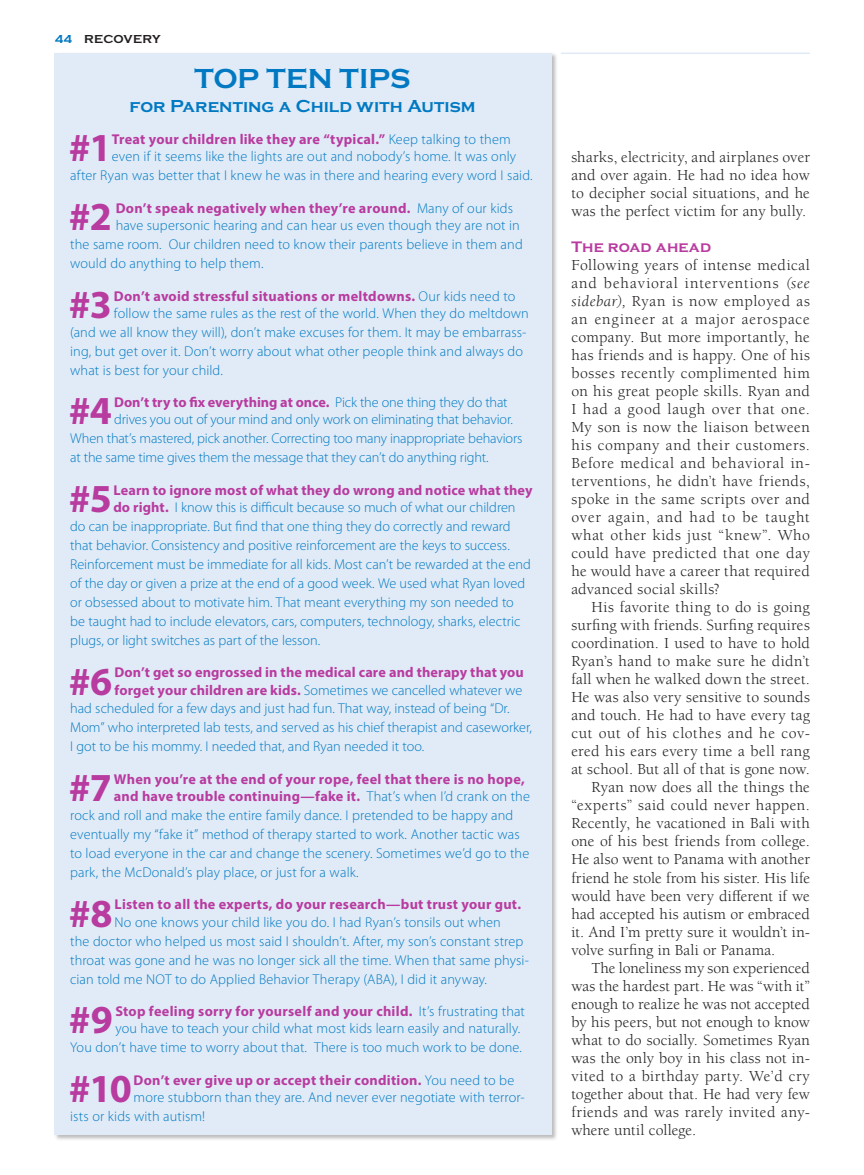
<style>
.page{position:relative;width:864px;height:1175px;background:#fff}
.page>*{position:absolute;margin:0;border:0;box-sizing:border-box;transform-origin:0 0}
.t1{font:700 39.9px "Myriad Pro";color:#b83b9f}
.t2{font:700 28.5px "Copperplate EF";color:#0079c2}
.t3{font:700 18px "Copperplate EF";color:#0079c2}
.t4{font:15.75px/18px "Berkeley Pro";letter-spacing:.015em;color:#231f20;text-align:justify}
.t5{font:15.75px "Berkeley Pro";letter-spacing:-.005em;color:#231f20}
.t6{font:15.75px "Berkeley Pro";letter-spacing:.04em;color:#231f20}
.t7{font:700 15.75px "Copperplate EF";letter-spacing:.02em;color:#b83b9f}
.t8{font:300 14.25px/18.9px "Myriad Pro";letter-spacing:.005em;color:#0079c2}
.t9{font:700 14.25px/17.2px "Myriad Pro";letter-spacing:.015em;color:#b83b9f}
.t10{font:700 12px "Copperplate EF";letter-spacing:.015em;color:#231f20}
.s1{color:#0079c2}
.s2{font-weight:700;color:#b83b9f}
.s3{font-weight:300;color:#0079c2}
.s4{font-style:italic}
</style>
<div class="page">
<hr style="left:561px;top:53px;width:249px;height:1px;background:#e1ebf7">
<div style="left:54px;top:52px;width:504px;height:1089px;background:#231f20;opacity:.3"></div>
<div style="left:54px;top:53px;width:497px;height:1081px;background:#e1ebf7"></div>
<p class="t10" style="left:55px;top:32px;width:107px"><span class="s1">44</span> RECOVERY</p>
<h2 class="t2" style="left:194px;top:63px;width:218px">TOP TEN TIPS</h2>
<p class="t3" style="left:130px;top:95px;width:347px">for Parenting a Child with Autism</p>
<h1 class="t1" style="left:69px;top:122px;width:44px">#1</h1>
<p class="t8" style="left:112px;top:131px;width:406px;line-height:17.2px"><span class="s2">Treat your children like they are “typical.”</span> Keep talking to them even if it seems like the lights are out and nobody’s home. It was only</p>
<p class="t8" style="left:70px;top:166px;width:464px">after Ryan was better that I knew he was in there and hearing every word I said.</p>
<h1 class="t1" style="left:69px;top:191px;width:45px">#2</h1>
<p class="t8" style="left:116px;top:199px;width:406px;line-height:17.2px"><span class="s2">Don’t speak negatively when they’re around.</span> Many of our kids have supersonic hearing and can hear us even though they are not in</p>
<p class="t8" style="left:70px;top:235px;width:454px">the same room. Our children need to know their parents believe in them and would do anything to help them.</p>
<h1 class="t1" style="left:69px;top:278px;width:45px">#3</h1>
<p class="t8" style="left:114px;top:287px;width:416px;line-height:17.2px"><span class="s2">Don’t avoid stressful situations or meltdowns.</span> Our kids need to follow the same rules as the rest of the world. When they do meltdown</p>
<p class="t8" style="left:70px;top:322px;width:458px">(and we all know they will), don’t make excuses for them. It may be embarrass&shy;ing, but get over it. Don’t worry about what other people think and always do what is best for your child.</p>
<h1 class="t1" style="left:69px;top:385px;width:45px">#4</h1>
<p class="t8" style="left:114px;top:393px;width:400px;line-height:17.2px"><span class="s2">Don’t try to fix everything at once.</span> Pick the one thing they do that drives you out of your mind and only work on eliminating that behavior.</p>
<p class="t8" style="left:70px;top:429px;width:454px">When that’s mastered, pick another. Correcting too many inappropriate behaviors at the same time gives them the message that they can’t do anything right.</p>
<h1 class="t1" style="left:69px;top:472px;width:45px">#5</h1>
<p class="t9" style="left:113px;top:481px;width:421px">Learn to ignore most of what they do wrong and notice what they do right. <span class="s3">I know this is difficult because so much of what our children</span></p>
<p class="t8" style="left:70px;top:516px;width:462px">do can be inappropriate. But find that one thing they do correctly and reward that behavior. Consistency and positive reinforcement are the keys to success.<br>Reinforcement must be immediate for all kids. Most can’t be rewarded at the end of the day or given a prize at the end of a good week. We used what Ryan loved or obsessed about to motivate him. That meant everything my son needed to be taught had to include elevators, cars, computers, technology, sharks, electric plugs, or light switches as part of the lesson.</p>
<h1 class="t1" style="left:69px;top:655px;width:45px">#6</h1>
<p class="t9" style="left:114px;top:663px;width:411px">Don’t get so engrossed in the medical care and therapy that you forget your children are kids. <span class="s3">Sometimes we cancelled whatever we</span></p>
<p class="t8" style="left:70px;top:699px;width:463px">had scheduled for a few days and just had fun. That way, instead of being “Dr.<br>Mom” who interpreted lab tests, and served as his chief therapist and caseworker,<br>I got to be his mommy. I needed that, and Ryan needed it too.</p>
<h1 class="t1" style="left:69px;top:761px;width:45px">#7</h1>
<p class="t9" style="left:114px;top:770px;width:418px">When you’re at the end of your rope, feel that there is no hope, and have trouble continuing—fake it. <span class="s3">That’s when I’d crank on the</span></p>
<p class="t8" style="left:70px;top:805px;width:461px">rock and roll and make the entire family dance. I pretended to be happy and eventually my “fake it” method of therapy started to work. Another tactic was to load everyone in the car and change the scenery. Sometimes we’d go to the park, the McDonald’s play place, or just for a walk.</p>
<h1 class="t1" style="left:69px;top:887px;width:45px">#8</h1>
<p class="t9" style="left:115px;top:895px;width:408px">Listen to all the experts, do your research—but trust your gut.</p>
<p class="t8" style="left:70px;top:912px;width:460px;text-indent:44px">No one knows your child like you do. I had Ryan’s tonsils out when<br>the doctor who helped us most said I shouldn’t. After, my son’s constant strep throat was gone and he was no longer sick all the time. When that same physi&shy;cian told me NOT to do Applied Behavior Therapy (ABA), I did it anyway.</p>
<h1 class="t1" style="left:69px;top:993px;width:46px">#9</h1>
<p class="t8" style="left:115px;top:1002px;width:411px;line-height:17.2px"><span class="s2">Stop feeling sorry for yourself and your child.</span> It’s frustrating that you have to teach your child what most kids learn easily and naturally.</p>
<p class="t8" style="left:70px;top:1038px;width:453px">You don’t have time to worry about that. There is too much work to be done.</p>
<h1 class="t1" style="left:69px;top:1062px;width:65px">#10</h1>
<p class="t8" style="left:134px;top:1071px;width:393px;line-height:17.2px"><span class="s2">Don’t ever give up or accept their condition.</span> You need to be more stubborn than they are. And never ever negotiate with terror-</p>
<p class="t8" style="left:70px;top:1106px;width:136px">ists or kids with autism!</p>
<p class="t4" style="left:571px;top:148px;width:240px">sharks, electricity, and airplanes over and over again. He had no idea how to decipher social situations, and he was the perfect victim for any bully.</p>
<p class="t7" style="left:571px;top:238px;width:141px">The road ahead</p>
<p class="t4" style="left:571px;top:256px;width:240px">Following years of intense medical and behavioral interventions <span class="s4">(see sidebar),</span> Ryan is now employed as an engineer at a major aerospace company. But more importantly, he has friends and is happy. One of his bosses recently complimented him on his great people skills. Ryan and I had a good laugh over that one.<br>My son is now the liaison between his company and their customers.<br>Before medical and behavioral in&shy;terventions, he didn’t have friends, spoke in the same scripts over and over again, and had to be taught what other kids just “knew”. Who could have predicted that one day he would have a career that required advanced social skills?</p>
<p class="t4" style="left:592px;top:598px;width:220px">His favorite thing to do is going</p>
<p class="t4" style="left:571px;top:616px;width:240px">surfing with friends. Surfing requires</p>
<p class="t4" style="left:571px;top:634px;width:240px">coordination. I used to have to hold</p>
<p class="t4" style="left:571px;top:652px;width:240px">Ryan’s hand to make sure he didn’t</p>
<p class="t4" style="left:571px;top:670px;width:240px">fall when he walked down the street.</p>
<p class="t4" style="left:571px;top:688px;width:240px">He was also very sensitive to sounds</p>
<p class="t4" style="left:571px;top:706px;width:240px">and touch. He had to have every tag</p>
<p class="t6" style="left:571px;top:724px;width:240px">cut out of his clothes and he cov-</p>
<p class="t4" style="left:571px;top:742px;width:240px">ered his ears every time a bell rang</p>
<p class="t4" style="left:571px;top:760px;width:240px">at school. But all of that is gone now.</p>
<p class="t4" style="left:592px;top:778px;width:220px">Ryan now does all the things the</p>
<p class="t4" style="left:571px;top:796px;width:240px">“experts” said could never happen.</p>
<p class="t4" style="left:571px;top:814px;width:240px">Recently, he vacationed in Bali with</p>
<p class="t4" style="left:571px;top:832px;width:240px">one of his best friends from college.</p>
<p class="t4" style="left:571px;top:850px;width:240px">He also went to Panama with another</p>
<p class="t4" style="left:571px;top:868px;width:240px">friend he stole from his sister. His life</p>
<p class="t4" style="left:571px;top:886px;width:240px">would have been very different if we</p>
<p class="t4" style="left:571px;top:904px;width:240px">had accepted his autism or embraced</p>
<p class="t4" style="left:571px;top:922px;width:240px">it. And I’m pretty sure it wouldn’t in-</p>
<p class="t4" style="left:571px;top:940px;width:205px">volve surfing in Bali or Panama.</p>
<p class="t5" style="left:592px;top:958px;width:220px">The loneliness my son experienced</p>
<p class="t4" style="left:571px;top:976px;width:240px">was the hardest part. He was “with it”</p>
<p class="t4" style="left:571px;top:994px;width:240px">enough to realize he was not accepted</p>
<p class="t5" style="left:571px;top:1012px;width:240px">by his peers, but not enough to know</p>
<p class="t4" style="left:571px;top:1030px;width:240px">what to do socially. Sometimes Ryan</p>
<p class="t4" style="left:571px;top:1048px;width:240px">was the only boy in his class not in-</p>
<p class="t4" style="left:571px;top:1066px;width:240px">vited to a birthday party. We’d cry</p>
<p class="t4" style="left:571px;top:1084px;width:240px">together about that. He had very few</p>
<p class="t4" style="left:571px;top:1102px;width:240px">friends and was rarely invited any-</p>
<p class="t4" style="left:571px;top:1120px;width:126px">where until college.</p>
</div>
